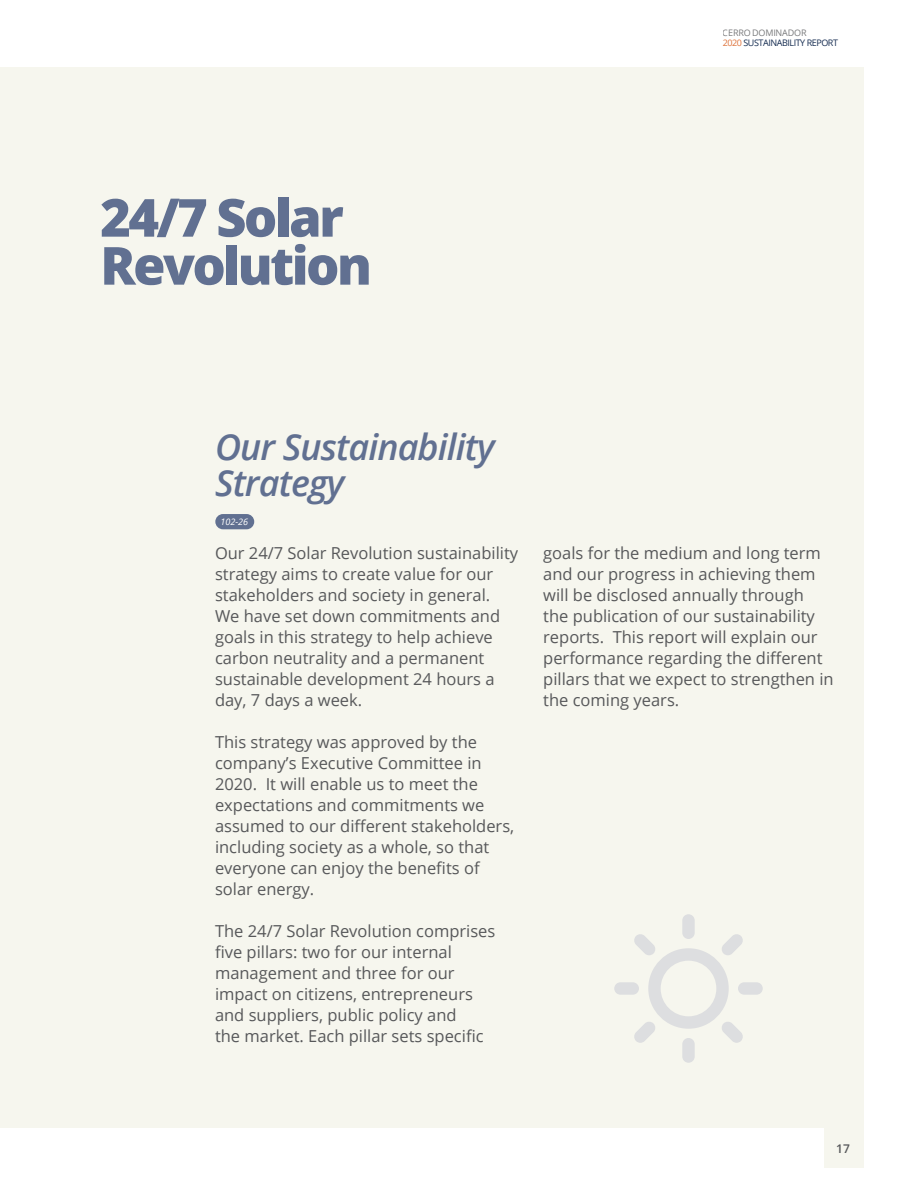
<style>
.page{position:relative;width:918px;height:1188px;background:#fff}
.page>*{position:absolute;margin:0;border:0;box-sizing:border-box;transform-origin:0 0}
.TITULOS{font:800 52.5px/48px "Open Sans";letter-spacing:-.05em;color:#617091}
.SUBTITULOS{font:italic 600 36px/36px "Open Sans";letter-spacing:-.025em;color:#617091}
.Body{font:16.5px/21px "Open Sans";color:#57585a}
.t1{font:600 12px "Open Sans";color:#57585a}
.t2{font:9px "Open Sans";letter-spacing:-.05em;color:#142b50}
.t3{font:9px "Open Sans";letter-spacing:-.02em;color:#57585a}
.Body-2{font:italic 9px "Open Sans";color:#fff}
.s1{color:#de733b}
</style>
<div class="page">
<div style="left:824px;top:1128px;width:40px;height:40px;background:#f6f6ee"></div>
<div style="left:0;top:68px;width:864px;height:1060px;background:#f6f6ee"></div>
<div style="left:215px;top:514px;width:39px;height:15px;background:#617091;border-radius:8px"></div>
<div style="left:614px;top:982px;width:25px;height:13px;background:#dddee0;border-radius:6px"></div>
<div style="left:682px;top:1038px;width:13px;height:25px;background:#dddee0;border-radius:6px"></div>
<div style="left:738px;top:982px;width:25px;height:13px;background:#dddee0;border-radius:6px"></div>
<div style="left:682px;top:914px;width:13px;height:25px;background:#dddee0;border-radius:6px"></div>
<svg style="left:634px;top:934px;width:109px;height:109px"></svg>
<p class="t3" style="left:723px;top:27px;width:85px">CERRO DOMINADOR</p>
<p class="t2" style="left:723px;top:37px;width:117px"><span class="s1">2020</span> SUSTAINABILITY REPORT</p>
<p class="TITULOS" style="left:100px;top:191px;width:273px">24/7 Solar<br>Revolution</p>
<p class="SUBTITULOS" style="left:215px;top:428px;width:281px">Our Sustainability<br>Strategy</p>
<p class="Body-2" style="left:221px;top:516px;width:29px">102-26</p>
<p class="Body" style="left:215px;top:542px;width:305px">Our 24/7 Solar Revolution sustainability strategy aims to create value for our stakeholders and society in general.<br>We have set down commitments and goals in this strategy to help achieve carbon neutrality and a permanent sustainable development 24 hours a day, 7 days a week.</p>
<p class="Body" style="left:215px;top:731px;width:301px">This strategy was approved by the company’s Executive Committee in<br>2020. It will enable us to meet the expectations and commitments we assumed to our different stakeholders, including society as a whole, so that everyone can enjoy the benefits of solar energy.</p>
<p class="Body" style="left:215px;top:920px;width:282px">The 24/7 Solar Revolution comprises five pillars: two for our internal management and three for our impact on citizens, entrepreneurs and suppliers, public policy and<br>the market. Each pillar sets specific</p>
<p class="Body" style="left:543px;top:543px;width:292px">goals for the medium and long term and our progress in achieving them will be disclosed annually through<br>the publication of our sustainability reports. This report will explain our performance regarding the different pillars that we expect to strengthen in the coming years.</p>
<p class="t1" style="left:836px;top:1140px;width:15px">17</p>
</div>
